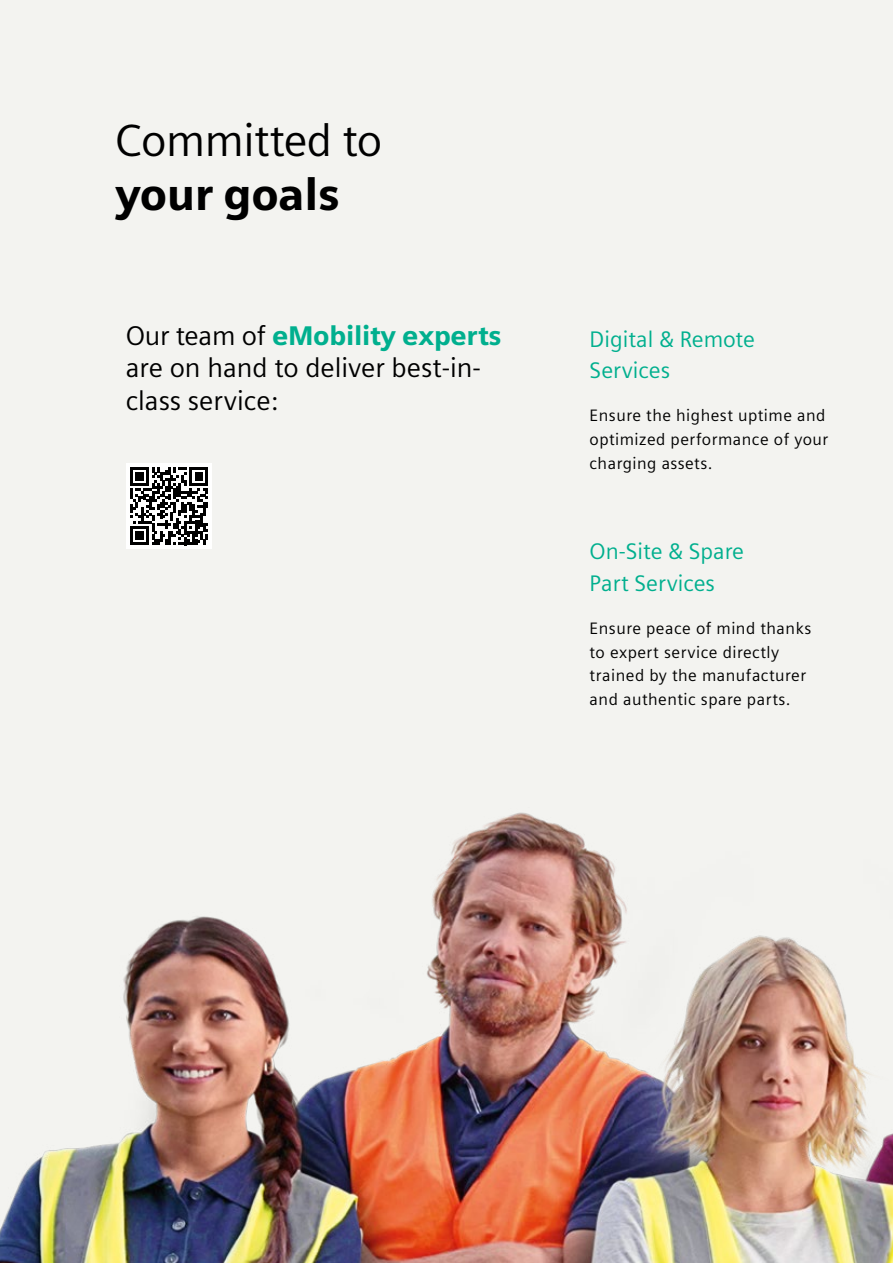
<style>
.page{position:relative;width:893px;height:1263px;background:#f3f3f0}
.page>*{position:absolute;margin:0;border:0;box-sizing:border-box;transform-origin:0 0}
.t1{font:45px "Siemens Sans";letter-spacing:-.01em;color:#000}
.t2{font:900 45px "Siemens Sans";letter-spacing:-.01em;color:#000}
.t3{font:27px/32.4px "Siemens Sans";color:#000}
.t4{font:22.5px/32px "Siemens Sans";color:#00af8e}
.t5{font:16.5px/24px "Siemens Sans";letter-spacing:.03em;color:#000}
.s1{font-weight:900;color:#00af8e}
</style>
<div class="page">
<img style="left:0;top:812px;width:893px;height:451px">
<div style="left:126px;top:463px;width:85px;height:86px;background:#fff"></div>
<svg style="left:130px;top:467px;width:78px;height:78px"></svg>
<h1 class="t1" style="left:115px;top:107px;width:269px">Committed to</h1>
<h1 class="t2" style="left:115px;top:159px;width:226px">your goals</h1>
<h2 class="t3" style="left:126px;top:318px;width:377px">Our team of <span class="s1">eMobility experts </span>are on hand to deliver best-in&shy;class service:</h2>
<h3 class="t4" style="left:590px;top:321px;width:167px">Digital &amp; Remote<br>Services</h3>
<p class="t5" style="left:590px;top:402px;width:240px">Ensure the highest uptime and optimized performance of your charging assets.</p>
<h3 class="t4" style="left:590px;top:534px;width:156px">On-Site &amp; Spare<br>Part Services</h3>
<p class="t5" style="left:590px;top:615px;width:223px">Ensure peace of mind thanks to expert service directly trained by the manufacturer and authentic spare parts.</p>
</div>
